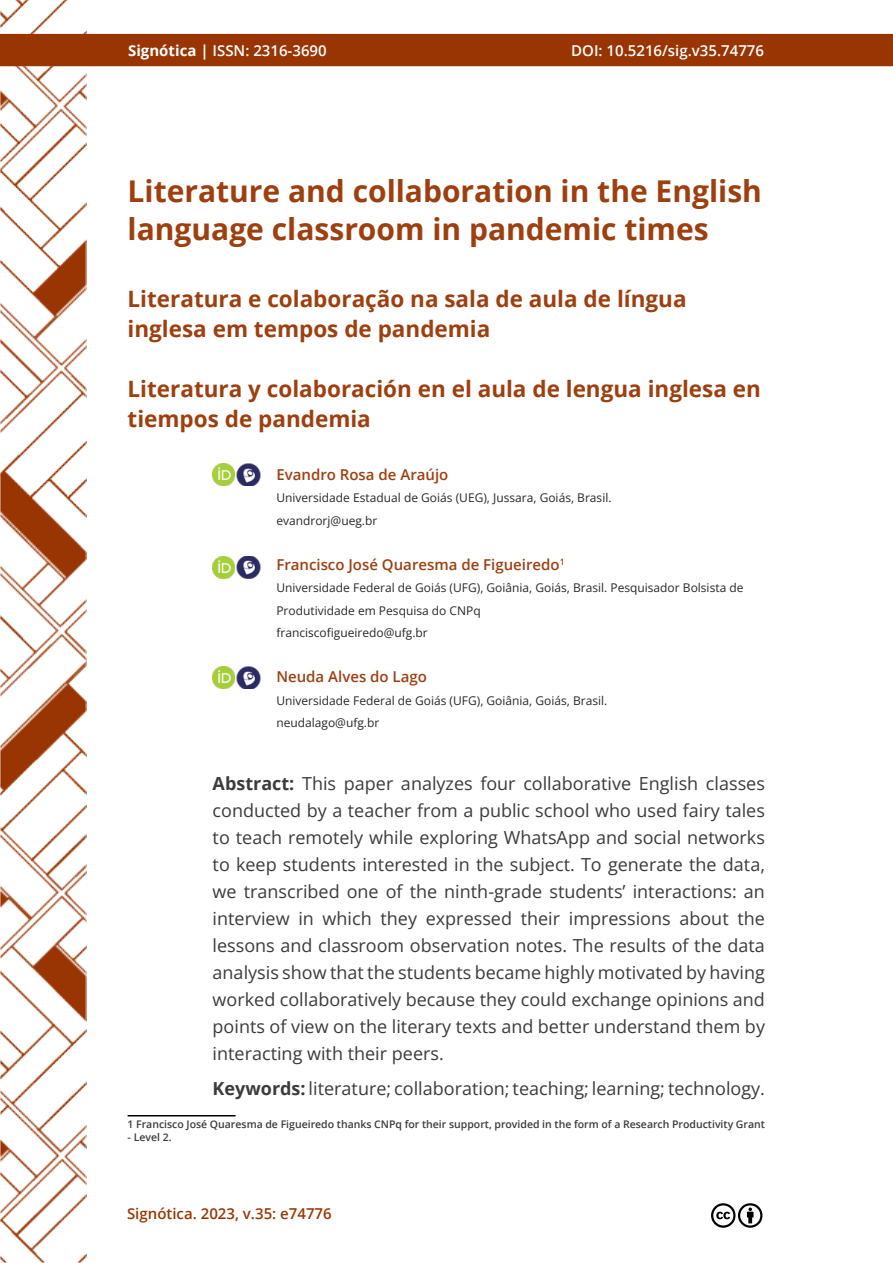
<style>
.page{position:relative;width:893px;height:1263px;background:#fff}
.page>*{position:absolute;margin:0;border:0;box-sizing:border-box;transform-origin:0 0}
.t1{font:700 30px/37.5px "Open Sans";color:#9e3f0f}
.t2{font:700 22.5px/30px "Open Sans";color:#9e3f0f}
.t3{font:18px/27px "Open Sans";color:#3c3b3b;text-align:justify}
.t4{font:600 15px "Open Sans";color:#9e3f0f}
.t5{font:600 15px "Open Sans";color:#fff}
.t6{font:600 15px "Open Sans";color:#993603}
.t7{font:12px/22.5px "Open Sans";color:#282827}
.t8{font:600 10.5px "Open Sans";color:#3c3b3b}
.s1{font-weight:700}
</style>
<div class="page">
<img style="left:0;top:0;width:87px;height:1263px">
<div style="left:0;top:34px;width:893px;height:32px;background:#983503"></div>
<svg style="left:711px;top:1203px;width:52px;height:25px"></svg>
<hr style="left:128px;top:1115px;width:108px;height:1px;background:#000">
<img style="left:213px;top:464px;width:20px;height:22px">
<img style="left:233px;top:464px;width:28px;height:22px">
<img style="left:213px;top:556px;width:20px;height:22px">
<img style="left:233px;top:556px;width:28px;height:22px">
<img style="left:213px;top:667px;width:20px;height:22px">
<img style="left:233px;top:667px;width:28px;height:22px">
<p class="t5" style="left:128px;top:40px;width:200px"><span class="s1">Signótica |</span> ISSN: 2316-3690</p>
<p class="t5" style="left:571px;top:40px;width:194px">DOI: 10.5216/sig.v35.74776</p>
<h1 class="t1" style="left:128px;top:172px;width:636px">Literature and collaboration in the English language classroom in pandemic times</h1>
<p class="t2" style="left:128px;top:283px;width:560px">Literatura e colaboração na sala de aula de língua inglesa em tempos de pandemia</p>
<p class="t2" style="left:128px;top:373px;width:635px">Literatura y colaboración en el aula de lengua inglesa en tiempos de pandemia</p>
<p class="t4" style="left:276px;top:464px;width:173px">Evandro Rosa de Araújo</p>
<p class="t7" style="left:276px;top:486px;width:337px">Universidade Estadual de Goiás (UEG), Jussara, Goiás, Brasil. evandrorj@ueg.br</p>
<p class="t4" style="left:276px;top:554px;width:290px">Francisco José Quaresma de Figueiredo<sup>1</sup></p>
<p class="t7" style="left:276px;top:576px;width:469px">Universidade Federal de Goiás (UFG), Goiânia, Goiás, Brasil. Pesquisador Bolsista de<br>Produtividade em Pesquisa do CNPq<br>franciscofigueiredo@ufg.br</p>
<p class="t4" style="left:276px;top:666px;width:152px">Neuda Alves do Lago</p>
<p class="t7" style="left:276px;top:689px;width:332px">Universidade Federal de Goiás (UFG), Goiânia, Goiás, Brasil. neudalago@ufg.br</p>
<p class="t3" style="left:213px;top:769px;width:554px"><span class="s1">Abstract:</span> This paper analyzes four collaborative English classes conducted by a teacher from a public school who used fairy tales to teach remotely while exploring WhatsApp and social networks to keep students interested in the subject. To generate the data, we transcribed one of the ninth-grade students’ interactions: an interview in which they expressed their impressions about the lessons and classroom observation notes. The results of the data analysis show that the students became highly motivated by having worked collaboratively because they could exchange opinions and points of view on the literary texts and better understand them by interacting with their peers.</p>
<p class="t3" style="left:213px;top:1075px;width:554px"><span class="s1">Keywords:</span> literature; collaboration; teaching; learning; technology.</p>
<p class="t8" style="left:128px;top:1117px;width:639px">1 Francisco José Quaresma de Figueiredo thanks CNPq for their support, provided in the form of a Research Productivity Grant</p>
<p class="t8" style="left:128px;top:1130px;width:46px">- Level 2.</p>
<p class="t6" style="left:127px;top:1203px;width:206px">Signótica. 2023, v.35: e74776</p>
</div>
